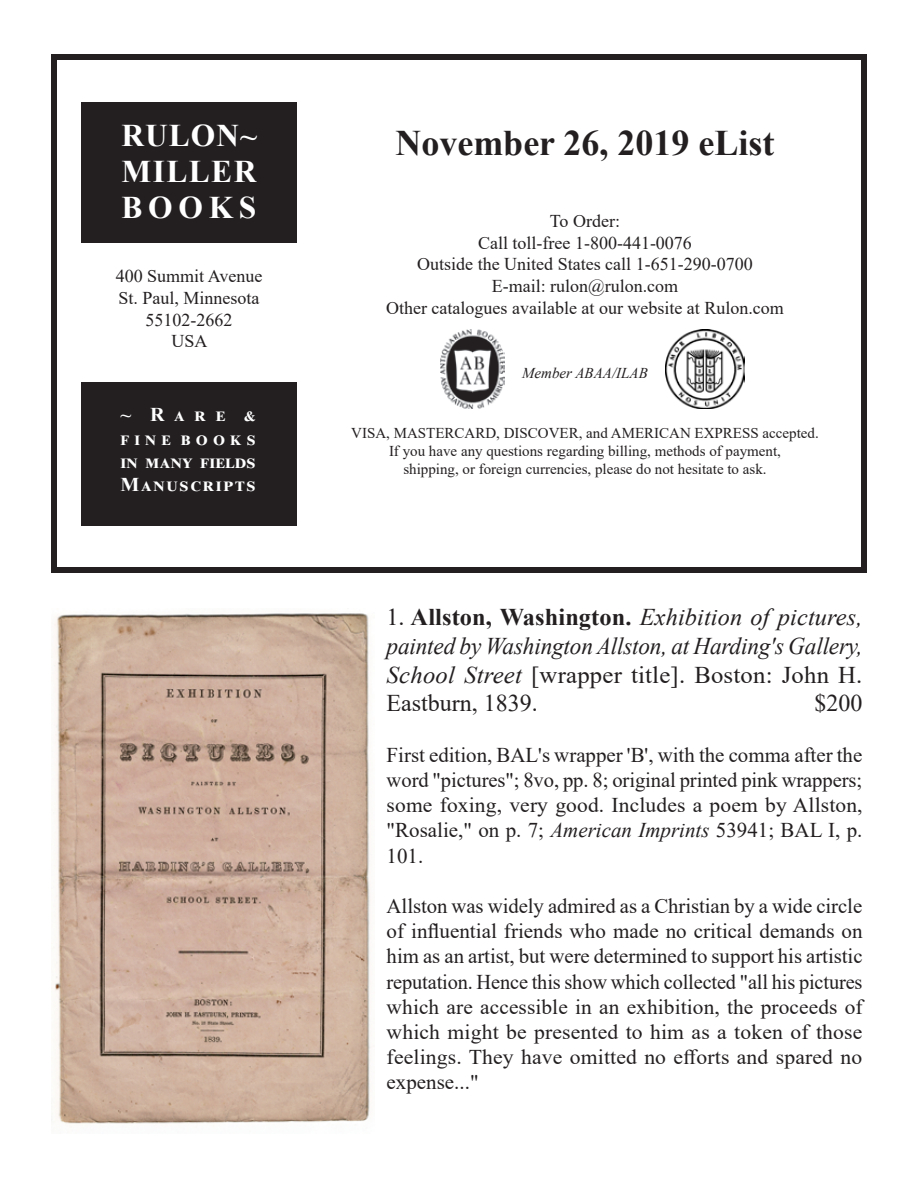
<style>
.page{position:relative;width:918px;height:1188px;background:#fff}
.page>*{position:absolute;margin:0;border:0;box-sizing:border-box;transform-origin:0 0}
.t1{font:700 36px "Times New Roman";color:#231f20}
.t2{font:700 31.5px/36px "Times New Roman";letter-spacing:.045em;color:#fff;text-align:justify}
.t3{font:italic 24px/28.8px "Times New Roman";letter-spacing:-.01em;color:#231f20;text-align:justify}
.t4{font:24px "Times New Roman";color:#231f20}
.t5{font:21px/25.2px "Times New Roman";letter-spacing:.005em;color:#231f20;text-align:justify}
.t6{font:700 19.5px/23.4px "Times New Roman";letter-spacing:.085em;color:#fff;text-align:justify}
.t7{font:18px/21.6px "Times New Roman";color:#231f20;text-align:center}
.t8{font:15px/18px "Times New Roman";color:#231f20;text-align:center}
.t9{font:italic 15px "Times New Roman";color:#231f20}
.s1{font-style:normal}
.s2{font-weight:700;font-style:normal}
.s3{font-style:italic}
</style>
<div class="page">
<div style="left:81px;top:102px;width:216px;height:141px;background:#231f20"></div>
<div style="left:51px;top:54px;width:816px;height:519px;border:6px solid #231f20"></div>
<div style="left:81px;top:382px;width:216px;height:144px;background:#231f20"></div>
<img style="left:440px;top:330px;width:65px;height:78px">
<img style="left:665px;top:329px;width:79px;height:80px">
<img style="left:51px;top:613px;width:320px;height:513px">
<p class="t2" style="left:122px;top:116px;width:137px">RULON~ MILLER BOOKS</p>
<p class="t1" style="left:395px;top:117px;width:381px">November 26, 2019 eList</p>
<p class="t7" style="left:386px;top:210px;width:399px">To Order:<br>Call toll-free 1-800-441-0076<br>Outside the United States call 1-651-290-0700<br>E-mail: rulon@rulon.com<br>Other catalogues available at our website at Rulon.com</p>
<p class="t7" style="left:116px;top:265px;width:148px">400 Summit Avenue<br>St. Paul, Minnesota<br>55102-2662<br>USA</p>
<p class="t6" style="left:121px;top:402px;width:136px">~ R a r e &amp; f i n e b o o k s in many fields Manuscripts</p>
<p class="t9" style="left:522px;top:363px;width:127px">Member ABAA/ILAB</p>
<p class="t8" style="left:351px;top:423px;width:469px">VISA, MASTERCARD, DISCOVER, and AMERICAN EXPRESS accepted.<br>If you have any questions regarding billing, methods of payment,<br>shipping, or foreign currencies, please do not hesitate to ask.</p>
<p class="t3" style="left:387px;top:602px;width:477px"><span class="s1">1.</span> <span class="s2">Allston, Washington.</span> Exhibition of pictures, painted by Washington Allston, at Harding's Gallery, School Street <span class="s1">[wrapper title]. Boston: John H.<br>Eastburn, 1839.</span></p>
<p class="t4" style="left:814px;top:687px;width:49px">$200</p>
<p class="t5" style="left:387px;top:742px;width:477px">First edition, BAL's wrapper 'B', with the comma after the word "pictures"; 8vo, pp. 8; original printed pink wrappers; some foxing, very good. Includes a poem by Allston, "Rosalie," on p. 7; <span class="s3">American Imprints</span> 53941; BAL I, p.<br>101.</p>
<p class="t5" style="left:387px;top:893px;width:478px">Allston was widely admired as a Christian by a wide circle of influential friends who made no critical demands on him as an artist, but were determined to support his artistic reputation. Hence this show which collected "all his pictures which are accessible in an exhibition, the proceeds of which might be presented to him as a token of those feelings. They have omitted no efforts and spared no expense..."</p>
</div>
